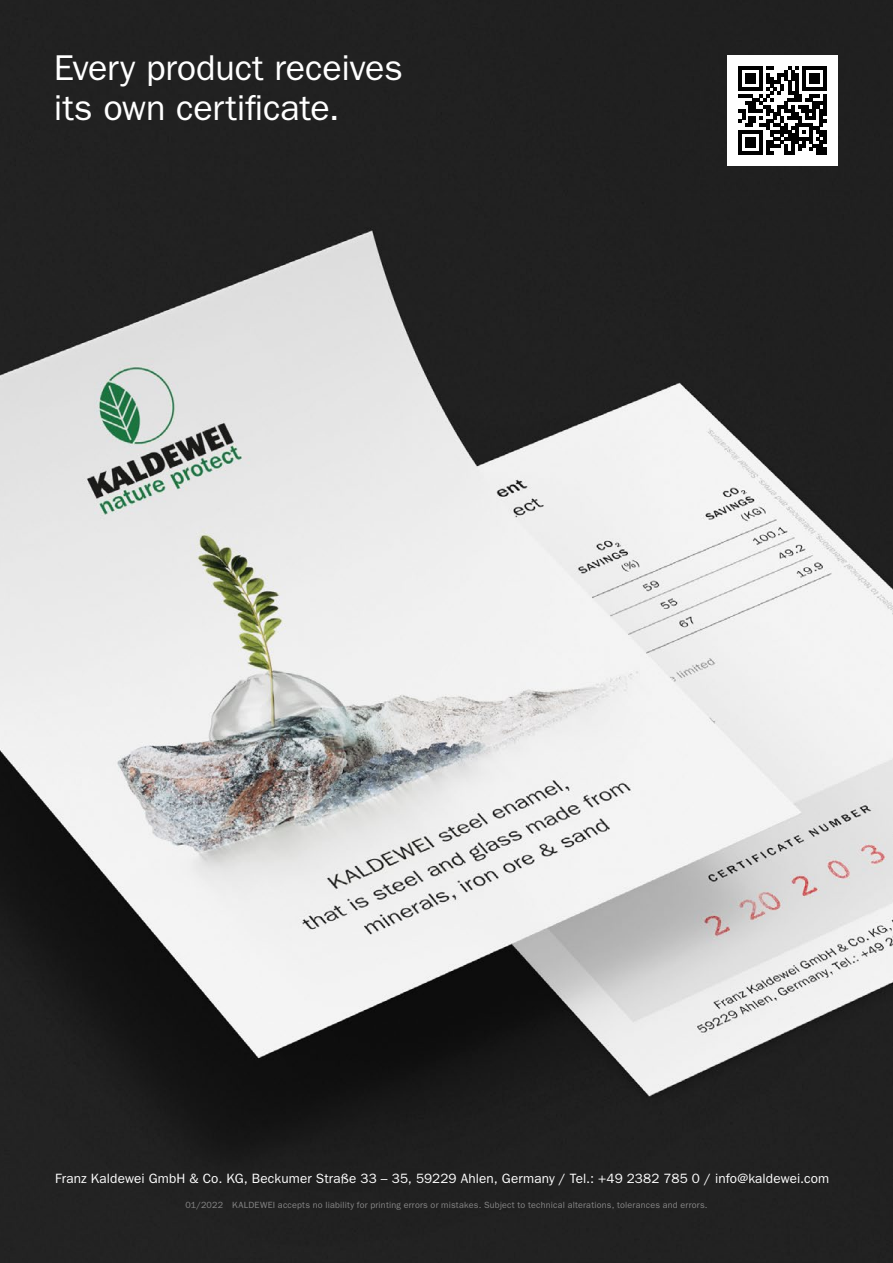
<style>
.page{position:relative;width:893px;height:1263px;background:#fff}
.page>*{position:absolute;margin:0;border:0;box-sizing:border-box;transform-origin:0 0}
.t1{font:36px/39.6px "ITC Franklin Gothic Std";letter-spacing:-.005em;color:#fff}
.t2{font:13.5px "ITC Franklin Gothic Std";letter-spacing:.01em;color:#fff}
.t3{font:9px "ITC Franklin Gothic Std";letter-spacing:.025em;color:#878787}
</style>
<div class="page">
<img style="left:0;top:0;width:893px;height:1263px">
<div style="left:727px;top:55px;width:111px;height:111px;background:#fff"></div>
<svg style="left:738px;top:66px;width:89px;height:89px"></svg>
<hr style="left:738px;top:151px;width:25px;height:4px;background:#000">
<div style="left:745px;top:137px;width:11px;height:11px;background:#000"></div>
<h1 class="t1" style="left:54px;top:48px;width:351px">Every product receives its own certificate.</h1>
<h2 class="t2" style="left:55px;top:1171px;width:775px">Franz Kaldewei GmbH &amp; Co. KG, Beckumer Straße 33 – 35, 59229 Ahlen, Germany / Tel.: +49 2382 785 0 / info@kaldewei.com</h2>
<p class="t3" style="left:185px;top:1199px;width:524px">01/2022 KALDEWEI accepts no liability for printing errors or mistakes. Subject to technical alterations, tolerances and errors.</p>
</div>
